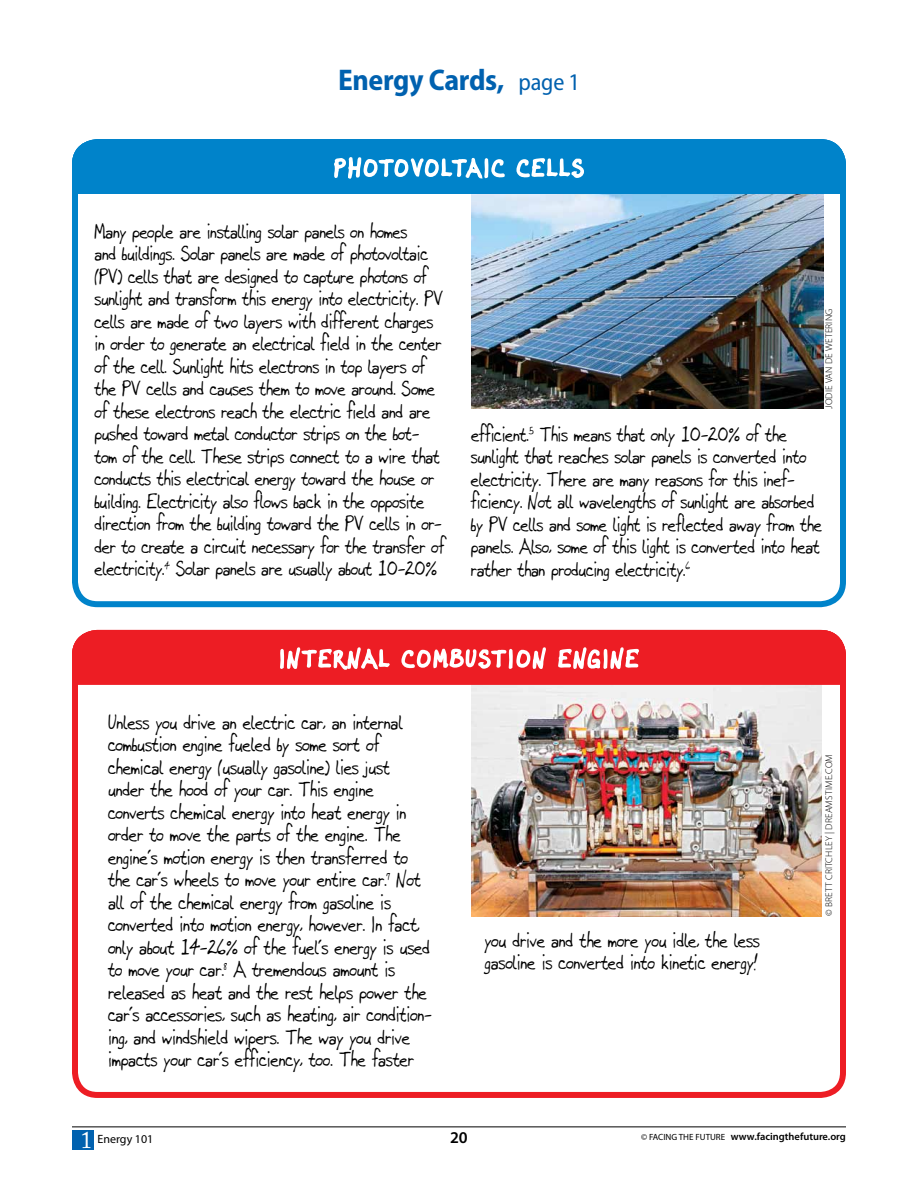
<style>
.page{position:relative;width:918px;height:1188px;background:#fff}
.page>*{position:absolute;margin:0;border:0;box-sizing:border-box;transform-origin:0 0}
.t1{font:700 semi-condensed 30px "Myriad Pro";letter-spacing:-.01em;color:#0061af}
.t2{font:22.5px/22.5px "GFY Brutus";letter-spacing:-.01em;color:#000;scale:.9 1}
.t3{font:22.05px/22.5px "GFY Brutus";letter-spacing:-.015em;color:#000;scale:.9 1}
.t4{font:600 16.5px "Myriad Pro";color:#000}
.t5{font:12px "Myriad Pro";color:#000}
.t6{font:600 10.5px "Myriad Pro";color:#000}
.t7{font:300 9.75px "Myriad Pro";letter-spacing:.02em;color:#000}
.s1{font-weight:400;font-size:24px}
.s2{font-size:22.05px}
.s3{font-family:"Adobe Caslon Pro";font-size:24px;color:#fff}
.s4{font-weight:400;font-size:9px}
</style>
<div class="page">
<img style="left:471px;top:770px;width:351px;height:146px">
<img style="left:471px;top:280px;width:352px;height:129px">
<div style="left:72px;top:139px;width:774px;height:468px;border:6px solid #0083ca;border-radius:22px"></div>
<div style="left:72px;top:630px;width:774px;height:468px;border:6px solid #ed1d24;border-radius:22px"></div>
<hr style="left:72px;top:1126px;width:774px;height:1px;background:#000">
<div style="left:72px;top:1130px;width:21px;height:19px;background:#0061af"></div>
<svg style="left:75px;top:139px;width:768px;height:141px"></svg>
<svg style="left:75px;top:629px;width:768px;height:141px"></svg>
<h1 class="t1" style="left:338px;top:63px;width:243px">Energy Cards, <span class="s1">page 1</span></h1>
<p class="t3" style="left:94px;top:219px;width:390px">Many people are installing solar panels on homes<br>and buildings. Solar panels are made of photovoltaic (PV) cells that are designed to capture photons of sunlight and transform this energy into electricity. PV cells are made of two layers with different charges in order to generate an electrical field in the center of the cell. Sunlight hits electrons in top layers of the PV cells and causes them to move around. Some of these electrons reach the electric field and are pushed toward metal conductor strips on the bot&shy;tom of the cell. These strips connect to a wire that conducts this electrical energy toward the house or building. Electricity also flows back in the opposite direction from the building toward the PV cells in or&shy;der to create a circuit necessary for the transfer of electricity.<sup>4</sup> Solar panels are usually about 10-20%</p>
<p class="t7" style="left:824px;top:409px;width:101px;rotate:-90deg">Jodie Van De Wetering</p>
<p class="t3" style="left:471px;top:423px;width:391px">efficient.<sup>5</sup> This means that only 10-20% of the sunlight that reaches solar panels is converted into electricity. There are many reasons for this inef&shy;ficiency. Not all wavelengths of sunlight are absorbed by PV cells and some light is reflected away from the panels. Also, some of this light is converted into heat rather than producing electricity.<sup>6</sup></p>
<p class="t2" style="left:108px;top:710px;width:362px">Unless you drive an electric car, an internal combustion engine fueled by some sort of chemical energy (usually gasoline) lies just<br>under the hood of your car. This engine converts chemical energy into heat energy in order to move the parts of the engine. The engine’s motion energy is then transferred to the car’s wheels to move your entire car<span class="s2">.</span><sup>7</sup> Not all of the chemical energy from gasoline is converted into motion energy, however. In fact, only about 14-26% of the fuel’s energy is used to move your car<span class="s2">.</span><sup>8</sup> A tremendous amount is released as heat and the rest helps power the car’s accessories, such as heating, air condition&shy;ing, and windshield wipers. The way you drive impacts your car’s efficiency, too. The faster</p>
<p class="t2" style="left:484px;top:928px;width:307px">you drive and the more you idle, the less gasoline is converted into kinetic energy!</p>
<p class="t7" style="left:824px;top:916px;width:164px;rotate:-90deg">© Brett Critchley | Dreamstime.com</p>
<p class="t5" style="left:80px;top:1132px;width:74px"><span class="s3">1</span> Energy 101</p>
<p class="t4" style="left:450px;top:1127px;width:19px">20</p>
<p class="t6" style="left:641px;top:1130px;width:206px"><span class="s4">© FACING THE FUTURE</span> www.facingthefuture.org</p>
</div>
